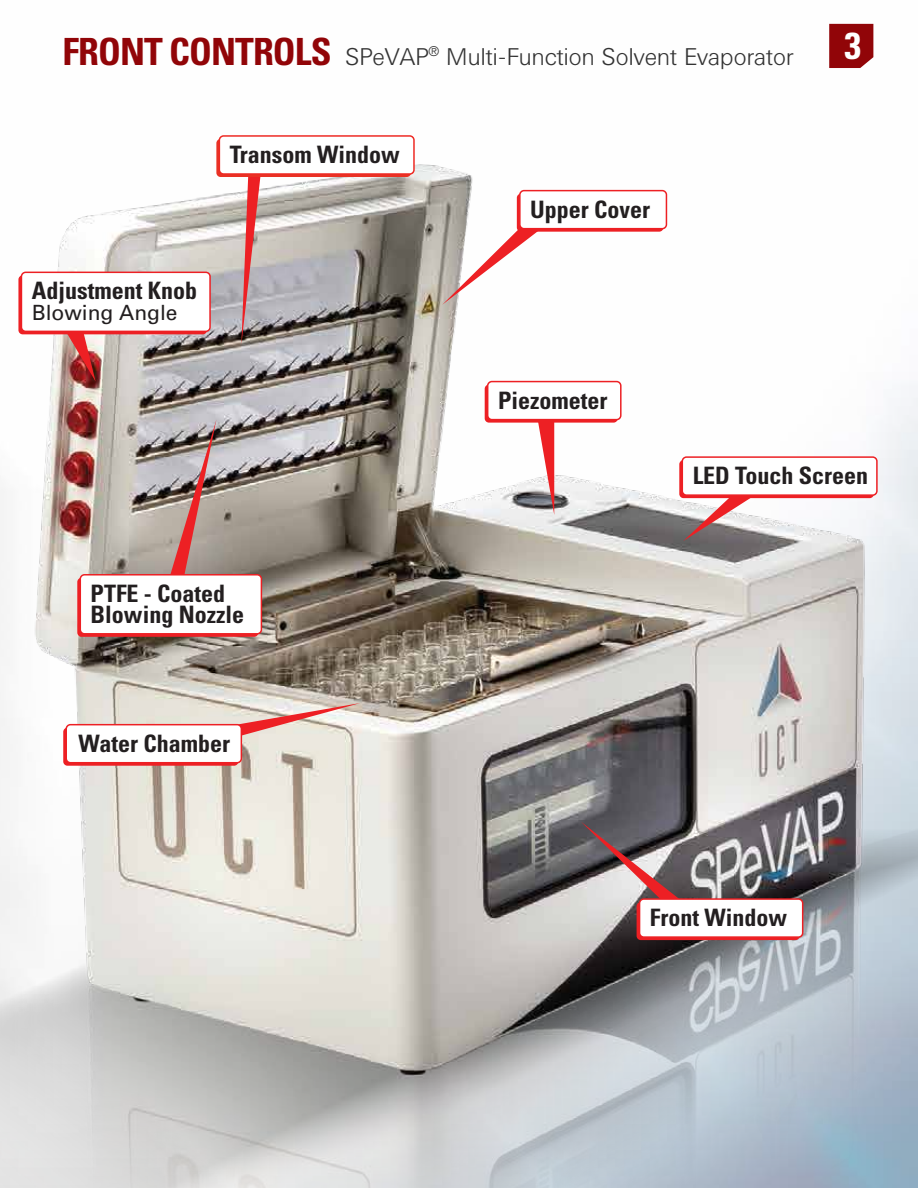
<style>
.page{position:relative;width:918px;height:1188px;background:#fff}
.page>*{position:absolute;margin:0;border:0;box-sizing:border-box;transform-origin:0 0}
.t1{font:700 condensed 37.5px "Univers";color:#fff}
.t2{font:700 condensed 24px/21px "Univers";color:#231f20}
.t3{font:300 24px "Univers BQ";color:#333}
.t4{font:21px "Univers";color:#231f20}
.s1{font-family:"Univers";font-weight:700;font-stretch:condensed;font-size:37.5px;color:#910508}
</style>
<div class="page">
<img style="left:0;top:25px;width:918px;height:1163px">
<svg style="left:538px;top:423px;width:16px;height:92px"></svg>
<svg style="left:683px;top:498px;width:82px;height:43px"></svg>
<svg style="left:442px;top:218px;width:106px;height:87px"></svg>
<svg style="left:241px;top:177px;width:20px;height:168px;background:#c68686"></svg>
<svg style="left:62px;top:334px;width:34px;height:48px;background:#bb5d5a"></svg>
<svg style="left:168px;top:420px;width:48px;height:154px;background:#ae8a87"></svg>
<svg style="left:581px;top:822px;width:102px;height:80px;background:#8c787b"></svg>
<svg style="left:219px;top:703px;width:141px;height:34px;background:#e6c2bb"></svg>
<div style="left:216px;top:139px;width:195px;height:38px;background:#e93224;border-radius:4px"></div>
<div style="left:219px;top:136px;width:195px;height:38px;background:#fff;border-radius:4px"></div>
<div style="left:219px;top:135px;width:196px;height:40px;border:2px solid #ee2a24;border-radius:4px"></div>
<div style="left:18px;top:275px;width:189px;height:59px;background:#ed2024;border-radius:4px"></div>
<div style="left:21px;top:272px;width:189px;height:59px;background:#fff;border-radius:4px"></div>
<div style="left:21px;top:272px;width:190px;height:60px;border:2px solid #ed2024;border-radius:4px"></div>
<div style="left:637px;top:902px;width:163px;height:38px;background:#ed2024;border-radius:4px"></div>
<div style="left:640px;top:899px;width:163px;height:38px;background:#fff;border-radius:4px"></div>
<div style="left:639px;top:898px;width:164px;height:40px;border:2px solid #ed2024;border-radius:4px"></div>
<div style="left:63px;top:728px;width:175px;height:38px;background:#ed2024;border-radius:4px"></div>
<div style="left:66px;top:725px;width:175px;height:38px;background:#fff;border-radius:4px"></div>
<div style="left:66px;top:724px;width:176px;height:39px;border:2px solid #ed2024;border-radius:4px"></div>
<div style="left:77px;top:578px;width:181px;height:59px;background:#ed2024;border-radius:4px"></div>
<div style="left:80px;top:575px;width:181px;height:59px;background:#fff;border-radius:4px"></div>
<div style="left:80px;top:574px;width:182px;height:61px;border:2px solid #ed2024;border-radius:4px"></div>
<div style="left:679px;top:460px;width:195px;height:38px;background:#ed2024;border-radius:4px"></div>
<div style="left:682px;top:457px;width:195px;height:38px;background:#fff;border-radius:4px"></div>
<div style="left:682px;top:456px;width:196px;height:40px;border:2px solid #ed2024;border-radius:4px"></div>
<div style="left:485px;top:385px;width:133px;height:38px;background:#ed2024;border-radius:4px"></div>
<div style="left:488px;top:382px;width:133px;height:38px;background:#fff;border-radius:4px"></div>
<div style="left:487px;top:381px;width:135px;height:39px;border:2px solid #ed2024;border-radius:4px"></div>
<div style="left:517px;top:194px;width:146px;height:38px;background:#ed2024;border-radius:4px"></div>
<div style="left:520px;top:191px;width:146px;height:38px;background:#fff;border-radius:4px"></div>
<div style="left:519px;top:190px;width:148px;height:39px;border:2px solid #ed2024;border-radius:4px"></div>
<div style="left:829px;top:24px;width:44px;height:44px;background:#910508"></div>
<img style="left:894px;top:76px;width:24px;height:684px">
<p class="t3" style="left:62px;top:43px;width:733px"><span class="s1">FRONT CONTROLS</span> SPeVAP<sup>®</sup> Multi-Function Solvent Evaporator</p>
<p class="t2" style="left:230px;top:144px;width:172px">Transom Window</p>
<p class="t2" style="left:32px;top:280px;width:167px">Adjustment Knob</p>
<p class="t4" style="left:32px;top:301px;width:147px">Blowing Angle</p>
<p class="t2" style="left:530px;top:198px;width:121px">Upper Cover</p>
<p class="t2" style="left:498px;top:389px;width:111px">Piezometer</p>
<h1 class="t1" style="left:844px;top:23px;width:18px">3</h1>
<p class="t2" style="left:91px;top:583px;width:155px">PTFE - Coated<br>Blowing Nozzle</p>
<p class="t2" style="left:79px;top:732px;width:153px">Water Chamber</p>
<p class="t2" style="left:693px;top:465px;width:177px">LED Touch Screen</p>
<p class="t2" style="left:650px;top:907px;width:139px">Front Window</p>
</div>
